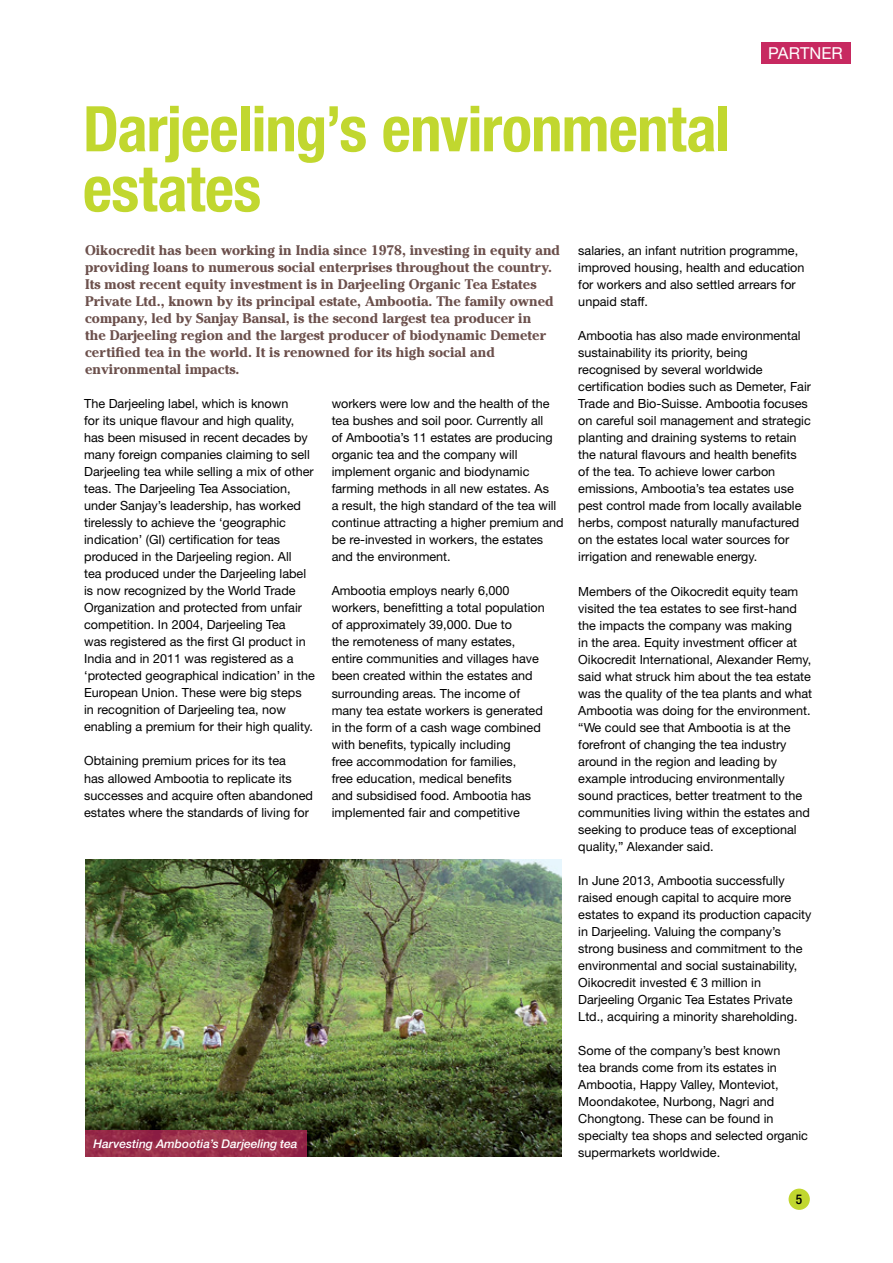
<style>
.page{position:relative;width:893px;height:1263px;background:#fff}
.page>*{position:absolute;margin:0;border:0;box-sizing:border-box;transform-origin:0 0}
.t1{font:700 condensed 63px/60px "Helvetica Neue LT Std";letter-spacing:-.015em;color:#c1d72f}
.t2{font:16.5px "Helvetica Neue LT Std";color:#fff}
.t3{font:700 13.8px/17px "Cheltenham";color:#6c504c}
.t4{font:500 condensed 13.5px "Helvetica Neue LT Std";color:#000}
.t5{font:12.6px/17px "Helvetica Neue LT Std";color:#000}
.t6{font:italic 500 12px "Helvetica Neue LT Std";color:#fff}
</style>
<div class="page">
<div style="left:761px;top:43px;width:89px;height:21px;background:#c72960"></div>
<img style="left:85px;top:859px;width:476px;height:298px">
<svg style="left:85px;top:1130px;width:221px;height:27px;fill:#9a2f4b"></svg>
<div style="left:789px;top:1188px;width:21px;height:22px;background:#c1d72f;border-radius:50%"></div>
<h1 class="t1" style="left:83px;top:98px;width:649px">Darjeeling’s environmental estates</h1>
<h2 class="t2" style="left:768px;top:43px;width:76px">PARTNER</h2>
<p class="t3" style="left:85px;top:242px;width:477px">Oikocredit has been working in India since 1978, investing in equity and providing loans to numerous social enterprises throughout the country.<br>Its most recent equity investment is in Darjeeling Organic Tea Estates Private Ltd., known by its principal estate, Ambootia. The family owned company, led by Sanjay Bansal, is the second largest tea producer in<br>the Darjeeling region and the largest producer of biodynamic Demeter certified tea in the world. It is renowned for its high social and environmental impacts.</p>
<p class="t5" style="left:84px;top:395px;width:232px">The Darjeeling label, which is known<br>for its unique flavour and high quality, has been misused in recent decades by many foreign companies claiming to sell Darjeeling tea while selling a mix of other teas. The Darjeeling Tea Association, under Sanjay’s leadership, has worked tirelessly to achieve the ‘geographic indication’ (GI) certification for teas produced in the Darjeeling region. All<br>tea produced under the Darjeeling label is now recognized by the World Trade Organization and protected from unfair competition. In 2004, Darjeeling Tea<br>was registered as the first GI product in India and in 2011 was registered as a ‘protected geographical indication’ in the European Union. These were big steps<br>in recognition of Darjeeling tea, now enabling a premium for their high quality.</p>
<p class="t5" style="left:84px;top:752px;width:230px">Obtaining premium prices for its tea<br>has allowed Ambootia to replicate its successes and acquire often abandoned estates where the standards of living for</p>
<p class="t5" style="left:332px;top:395px;width:234px">workers were low and the health of the tea bushes and soil poor. Currently all<br>of Ambootia’s 11 estates are producing organic tea and the company will implement organic and biodynamic farming methods in all new estates. As<br>a result, the high standard of the tea will continue attracting a higher premium and be re-invested in workers, the estates and the environment.</p>
<p class="t5" style="left:332px;top:582px;width:215px">Ambootia employs nearly 6,000 workers, benefitting a total population of approximately 39,000. Due to<br>the remoteness of many estates, entire communities and villages have been created within the estates and surrounding areas. The income of many tea estate workers is generated in the form of a cash wage combined with benefits, typically including<br>free accommodation for families,<br>free education, medical benefits<br>and subsidised food. Ambootia has implemented fair and competitive</p>
<p class="t6" style="left:94px;top:1137px;width:206px">Harvesting Ambootia’s Darjeeling tea</p>
<p class="t5" style="left:578px;top:242px;width:228px">salaries, an infant nutrition programme, improved housing, health and education for workers and also settled arrears for unpaid staff.</p>
<p class="t5" style="left:578px;top:327px;width:234px">Ambootia has also made environmental sustainability its priority, being recognised by several worldwide certification bodies such as Demeter, Fair Trade and Bio-Suisse. Ambootia focuses on careful soil management and strategic planting and draining systems to retain the natural flavours and health benefits<br>of the tea. To achieve lower carbon emissions, Ambootia’s tea estates use pest control made from locally available herbs, compost naturally manufactured on the estates local water sources for irrigation and renewable energy.</p>
<p class="t5" style="left:578px;top:582px;width:235px">Members of the Oikocredit equity team visited the tea estates to see first-hand the impacts the company was making<br>in the area. Equity investment officer at Oikocredit International, Alexander Remy, said what struck him about the tea estate was the quality of the tea plants and what Ambootia was doing for the environment. “We could see that Ambootia is at the forefront of changing the tea industry around in the region and leading by example introducing environmentally sound practices, better treatment to the communities living within the estates and seeking to produce teas of exceptional quality,” Alexander said.</p>
<p class="t5" style="left:578px;top:871px;width:235px">In June 2013, Ambootia successfully raised enough capital to acquire more estates to expand its production capacity in Darjeeling. Valuing the company’s strong business and commitment to the environmental and social sustainability, Oikocredit invested € 3 million in Darjeeling Organic Tea Estates Private Ltd., acquiring a minority shareholding.</p>
<p class="t5" style="left:578px;top:1042px;width:231px">Some of the company’s best known<br>tea brands come from its estates in Ambootia, Happy Valley, Monteviot, Moondakotee, Nurbong, Nagri and Chongtong. These can be found in specialty tea shops and selected organic supermarkets worldwide.</p>
<p class="t4" style="left:796px;top:1191px;width:8px">5</p>
</div>
